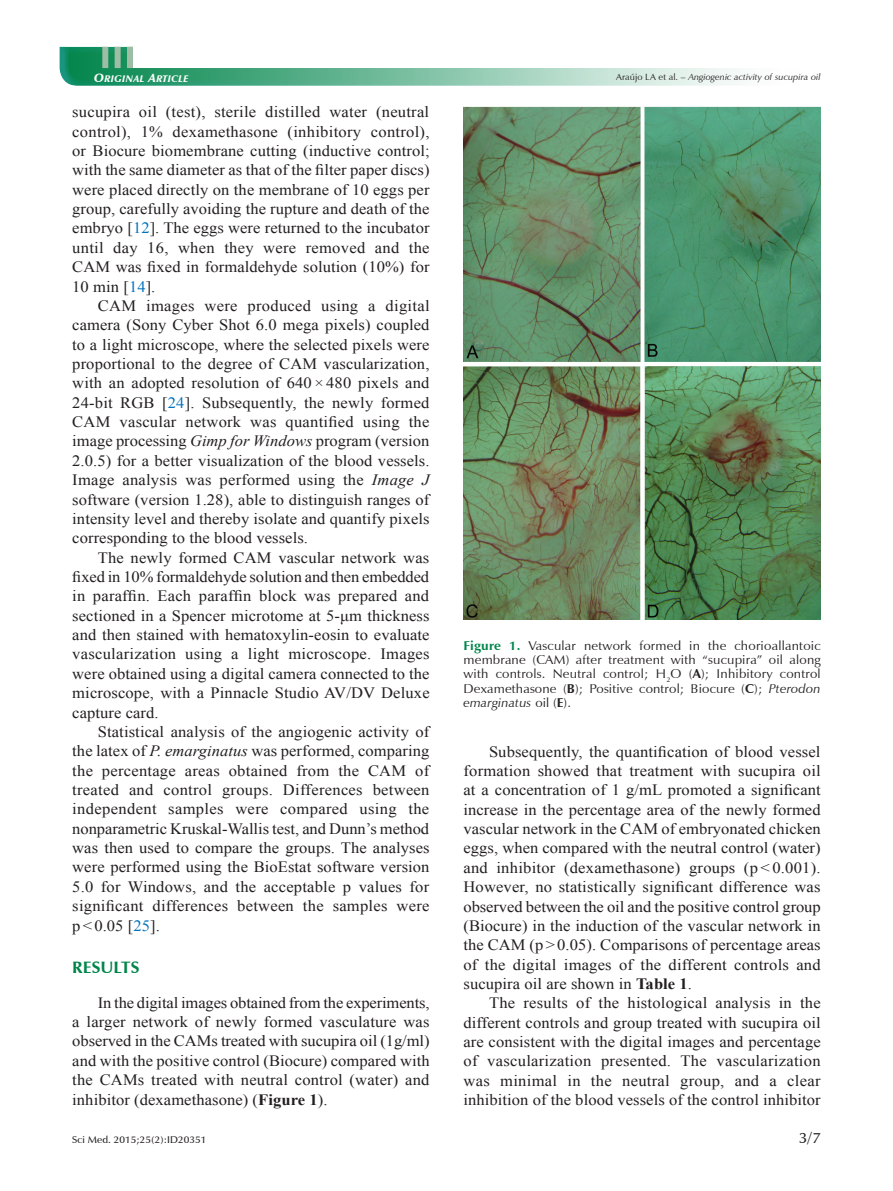
<style>
.page{position:relative;width:893px;height:1191px;background:#fff}
.page>*{position:absolute;margin:0;border:0;box-sizing:border-box;transform-origin:0 0}
.t1{font:700 16.5px "Zapf Humanist 601 BT";letter-spacing:.005em;color:#00854a;scale:1.05 1}
.t2{font:15.75px/19.4px "Times New Roman";letter-spacing:.005em;color:#231f20;text-align:justify;scale:1.05 1}
.t3{font:600 15px "Zapf Humanist 601 BT";color:#231f20;scale:1.05 1}
.t4{font:12.75px/14.2px "Zapf Humanist 601 BT";letter-spacing:.01em;color:#231f20;text-align:justify;scale:1.05 1}
.t5{font:600 9.75px "Zapf Humanist 601 BT";letter-spacing:.005em;color:#231f20;scale:1.05 1}
.t6{font:9.6px "Zapf Humanist 601 BT Ultra Italic SC800";letter-spacing:.045em;color:#fff}
.t7{font:italic 9px "Zapf Humanist 601 BT";letter-spacing:.005em;color:#231f20;scale:1.05 1}
.s1{font-size:12px}
.s2{font-style:normal}
.s3{color:#0072bc}
.s4{font-style:italic}
.s5{font-weight:700}
.s6{font-weight:700;color:#00854a}
</style>
<div class="page">
<div style="left:70px;top:41px;width:750px;height:46px;background:#229b8f;opacity:.75"></div>
<div style="left:48px;top:36px;width:644px;height:51px;background:#229b8f;opacity:.75"></div>
<div style="left:102px;top:47px;width:6px;height:21px;background:#9dbea4"></div>
<div style="left:115px;top:47px;width:6px;height:21px;background:#9dbea4"></div>
<div style="left:127px;top:47px;width:6px;height:21px;background:#9dbea4"></div>
<div style="left:133px;top:45px;width:690px;height:23px;background:#fff"></div>
<img style="left:463px;top:106px;width:358px;height:514px">
<p class="t6" style="left:94px;top:73px;width:96px"><span class="s1">O</span>RIGINAL <span class="s1">A</span>RTICLE</p>
<p class="t7" style="left:616px;top:71px;width:196px"><span class="s2">Araújo LA et al. –</span> Angiogenic activity of sucupira oil</p>
<p class="t2" style="left:72px;top:102px;width:342px">sucupira oil (test), sterile distilled water (neutral control), 1% dexamethasone (inhibitory control), or Biocure biomembrane cutting (inductive control; with the same diameter as that of the filter paper discs) were placed directly on the membrane of 10 eggs per group, carefully avoiding the rupture and death of the embryo [<span class="s3">12</span>]. The eggs were returned to the incubator until day 16, when they were removed and the CAM was fixed in formaldehyde solution (10%) for 10 min [<span class="s3">14</span>].</p>
<p class="t2" style="left:72px;top:296px;width:342px;text-indent:26px">CAM images were produced using a digital camera (Sony Cyber Shot 6.0 mega pixels) coupled to a light microscope, where the selected pixels were proportional to the degree of CAM vascularization, with an adopted resolution of 640 × 480 pixels and 24-bit RGB [<span class="s3">24</span>]. Subsequently, the newly formed CAM vascular network was quantified using the image processing <span class="s4">Gimp for Windows</span> program (version 2.0.5) for a better visualization of the blood vessels.<br>Image analysis was performed using the <span class="s4">Image J </span>software (version 1.28), able to distinguish ranges of intensity level and thereby isolate and quantify pixels corresponding to the blood vessels.</p>
<p class="t2" style="left:72px;top:547px;width:342px;text-indent:26px">The newly formed CAM vascular network was fixed in 10% formaldehyde solution and then embedded in paraffin. Each paraffin block was prepared and sectioned in a Spencer microtome at 5-μm thickness and then stained with hematoxylin-eosin to evaluate vascularization using a light microscope. Images were obtained using a digital camera connected to the microscope, with a Pinnacle Studio AV/DV Deluxe capture card.</p>
<p class="t2" style="left:72px;top:721px;width:342px;text-indent:26px">Statistical analysis of the angiogenic activity of the latex of <span class="s4">P. emarginatus</span> was performed, comparing the percentage areas obtained from the CAM of treated and control groups. Differences between independent samples were compared using the nonparametric Kruskal-Wallis test, and Dunn’s method was then used to compare the groups. The analyses were performed using the BioEstat software version 5.0 for Windows, and the acceptable p values for significant differences between the samples were p&lt;0.05 [<span class="s3">25</span>].</p>
<p class="t1" style="left:72px;top:957px;width:66px">RESULTS</p>
<p class="t2" style="left:72px;top:992px;width:342px;text-indent:26px">In the digital images obtained from the experiments, a larger network of newly formed vasculature was observed in the CAMs treated with sucupira oil (1g/ml) and with the positive control (Biocure) compared with the CAMs treated with neutral control (water) and inhibitor (dexamethasone) (<span class="s5">Figure 1</span>).</p>
<p class="t4" style="left:463px;top:638px;width:342px"><span class="s6">Figure 1.</span> Vascular network formed in the chorioallantoic membrane (CAM) after treatment with “sucupira” oil along with controls. Neutral control; H<sub>2</sub>O (<span class="s5">A</span>); Inhibitory control Dexamethasone (<span class="s5">B</span>); Positive control; Biocure (<span class="s5">C</span>); <span class="s4">Pterodon emarginatus</span> oil (<span class="s5">E</span>).</p>
<p class="t2" style="left:463px;top:741px;width:342px;text-indent:26px">Subsequently, the quantification of blood vessel formation showed that treatment with sucupira oil at a concentration of 1 g/mL promoted a significant increase in the percentage area of the newly formed vascular network in the CAM of embryonated chicken eggs, when compared with the neutral control (water) and inhibitor (dexamethasone) groups (p &lt; 0.001).<br>However, no statistically significant difference was observed between the oil and the positive control group (Biocure) in the induction of the vascular network in the CAM (p&gt;0.05). Comparisons of percentage areas of the digital images of the different controls and sucupira oil are shown in <span class="s5">Table 1</span>.</p>
<p class="t2" style="left:463px;top:993px;width:342px;text-indent:26px">The results of the histological analysis in the different controls and group treated with sucupira oil are consistent with the digital images and percentage of vascularization presented. The vascularization was minimal in the neutral group, and a clear inhibition of the blood vessels of the control inhibitor</p>
<p class="t5" style="left:72px;top:1133px;width:129px">Sci Med. 2015;25(2):ID20351</p>
<p class="t3" style="left:799px;top:1128px;width:22px">3/7</p>
</div>
